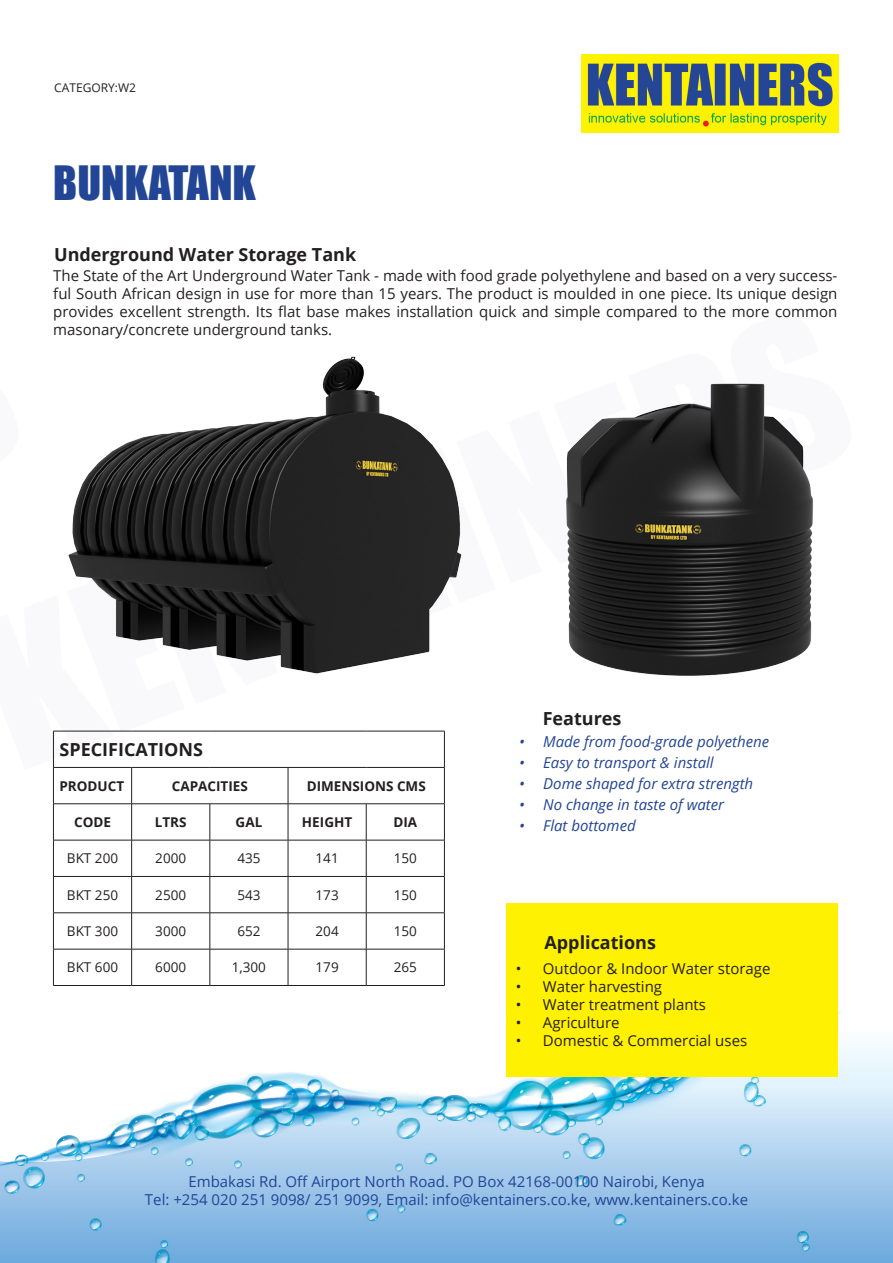
<style>
.page{position:relative;width:893px;height:1263px;background:#fff}
.page>*{position:absolute;margin:0;border:0;box-sizing:border-box;transform-origin:0 0}
.t1{font:43.5px "Impact";color:#224595}
.t2{font:700 18px "Open Sans";color:#231f20}
.paragraphs{font:15px/18px "Open Sans";color:#231f20;text-align:justify}
.t3{font:15px/18px "Open Sans";color:#224595;text-align:center}
.t4{font:italic 15px "Open Sans";color:#224595}
.t5{font:13.5px "Open Sans";color:#231f20}
.t6{font:700 13.5px "Open Sans";color:#231f20}
.t7{font:12px "Open Sans";color:#231f20}
</style>
<div class="page">
<img style="left:0;top:954px;width:893px;height:309px">
<div style="left:507px;top:903px;width:331px;height:174px;background:#fff101"></div>
<img style="left:581px;top:54px;width:258px;height:79px">
<hr style="left:53px;top:731px;width:79px;height:1px;background:#231f20">
<hr style="left:53px;top:731px;width:1px;height:36px;background:#231f20">
<hr style="left:132px;top:731px;width:78px;height:1px;background:#231f20">
<hr style="left:210px;top:731px;width:78px;height:1px;background:#231f20">
<hr style="left:288px;top:731px;width:78px;height:1px;background:#231f20">
<hr style="left:366px;top:731px;width:79px;height:1px;background:#231f20">
<hr style="left:444px;top:731px;width:1px;height:36px;background:#231f20">
<hr style="left:53px;top:767px;width:79px;height:1px;background:#231f20">
<hr style="left:53px;top:768px;width:1px;height:35px;background:#231f20">
<hr style="left:132px;top:767px;width:78px;height:1px;background:#231f20">
<hr style="left:131px;top:768px;width:1px;height:35px;background:#231f20">
<hr style="left:210px;top:767px;width:78px;height:1px;background:#231f20">
<hr style="left:288px;top:767px;width:78px;height:1px;background:#231f20">
<hr style="left:288px;top:768px;width:1px;height:35px;background:#231f20">
<hr style="left:366px;top:767px;width:79px;height:1px;background:#231f20">
<hr style="left:444px;top:768px;width:1px;height:35px;background:#231f20">
<hr style="left:53px;top:803px;width:79px;height:1px;background:#231f20">
<hr style="left:53px;top:804px;width:1px;height:36px;background:#231f20">
<hr style="left:132px;top:803px;width:78px;height:1px;background:#231f20">
<hr style="left:131px;top:804px;width:1px;height:36px;background:#231f20">
<hr style="left:210px;top:803px;width:78px;height:1px;background:#231f20">
<hr style="left:210px;top:804px;width:1px;height:36px;background:#231f20">
<hr style="left:288px;top:803px;width:78px;height:1px;background:#231f20">
<hr style="left:288px;top:804px;width:1px;height:36px;background:#231f20">
<hr style="left:366px;top:803px;width:79px;height:1px;background:#231f20">
<hr style="left:366px;top:804px;width:1px;height:36px;background:#231f20">
<hr style="left:444px;top:804px;width:1px;height:36px;background:#231f20">
<hr style="left:53px;top:840px;width:79px;height:1px;background:#231f20">
<hr style="left:53px;top:840px;width:1px;height:36px;background:#231f20">
<hr style="left:132px;top:840px;width:78px;height:1px;background:#231f20">
<hr style="left:131px;top:840px;width:1px;height:36px;background:#231f20">
<hr style="left:210px;top:840px;width:78px;height:1px;background:#231f20">
<hr style="left:210px;top:840px;width:1px;height:36px;background:#231f20">
<hr style="left:288px;top:840px;width:78px;height:1px;background:#231f20">
<hr style="left:288px;top:840px;width:1px;height:36px;background:#231f20">
<hr style="left:366px;top:840px;width:79px;height:1px;background:#231f20">
<hr style="left:366px;top:840px;width:1px;height:36px;background:#231f20">
<hr style="left:444px;top:840px;width:1px;height:36px;background:#231f20">
<hr style="left:53px;top:876px;width:79px;height:1px;background:#231f20">
<hr style="left:53px;top:877px;width:1px;height:35px;background:#231f20">
<hr style="left:132px;top:876px;width:78px;height:1px;background:#231f20">
<hr style="left:131px;top:877px;width:1px;height:35px;background:#231f20">
<hr style="left:210px;top:876px;width:78px;height:1px;background:#231f20">
<hr style="left:210px;top:877px;width:1px;height:35px;background:#231f20">
<hr style="left:288px;top:876px;width:78px;height:1px;background:#231f20">
<hr style="left:288px;top:877px;width:1px;height:35px;background:#231f20">
<hr style="left:366px;top:876px;width:79px;height:1px;background:#231f20">
<hr style="left:366px;top:877px;width:1px;height:35px;background:#231f20">
<hr style="left:444px;top:877px;width:1px;height:35px;background:#231f20">
<hr style="left:53px;top:912px;width:79px;height:1px;background:#231f20">
<hr style="left:53px;top:913px;width:1px;height:36px;background:#231f20">
<hr style="left:132px;top:912px;width:78px;height:1px;background:#231f20">
<hr style="left:131px;top:913px;width:1px;height:36px;background:#231f20">
<hr style="left:210px;top:912px;width:78px;height:1px;background:#231f20">
<hr style="left:210px;top:913px;width:1px;height:36px;background:#231f20">
<hr style="left:288px;top:912px;width:78px;height:1px;background:#231f20">
<hr style="left:288px;top:913px;width:1px;height:36px;background:#231f20">
<hr style="left:366px;top:912px;width:79px;height:1px;background:#231f20">
<hr style="left:366px;top:913px;width:1px;height:36px;background:#231f20">
<hr style="left:444px;top:913px;width:1px;height:36px;background:#231f20">
<hr style="left:53px;top:949px;width:79px;height:1px;background:#231f20">
<hr style="left:53px;top:949px;width:1px;height:36px;background:#231f20">
<hr style="left:132px;top:949px;width:78px;height:1px;background:#231f20">
<hr style="left:131px;top:949px;width:1px;height:36px;background:#231f20">
<hr style="left:210px;top:949px;width:78px;height:1px;background:#231f20">
<hr style="left:210px;top:949px;width:1px;height:36px;background:#231f20">
<hr style="left:288px;top:949px;width:78px;height:1px;background:#231f20">
<hr style="left:288px;top:949px;width:1px;height:36px;background:#231f20">
<hr style="left:366px;top:949px;width:79px;height:1px;background:#231f20">
<hr style="left:366px;top:949px;width:1px;height:36px;background:#231f20">
<hr style="left:444px;top:949px;width:1px;height:36px;background:#231f20">
<hr style="left:53px;top:985px;width:79px;height:1px;background:#231f20">
<hr style="left:132px;top:985px;width:78px;height:1px;background:#231f20">
<hr style="left:210px;top:985px;width:78px;height:1px;background:#231f20">
<hr style="left:288px;top:985px;width:78px;height:1px;background:#231f20">
<hr style="left:366px;top:985px;width:79px;height:1px;background:#231f20">
<img style="left:566px;top:383px;width:247px;height:293px">
<img style="left:68px;top:356px;width:394px;height:318px">
<p class="t7" style="left:54px;top:80px;width:83px">CATEGORY:W2</p>
<p class="t1" style="left:53px;top:149px;width:204px">BUNKATANK</p>
<p class="t2" style="left:54px;top:242px;width:304px">Underground Water Storage Tank</p>
<p class="paragraphs" style="left:53px;top:266px;width:786px">The State of the Art Underground Water Tank - made with food grade polyethylene and based on a very success&shy;ful South African design in use for more than 15 years. The product is moulded in one piece. Its unique design provides excellent strength. Its flat base makes installation quick and simple compared to the more common masonary/concrete underground tanks.</p>
<p class="t2" style="left:543px;top:705px;width:80px">Features</p>
<p class="t4" style="left:519px;top:731px;width:251px">• Made from food-grade polyethene</p>
<p class="t4" style="left:519px;top:752px;width:196px">• Easy to transport &amp; install</p>
<p class="t4" style="left:519px;top:773px;width:235px">• Dome shaped for extra strength</p>
<p class="t4" style="left:519px;top:794px;width:206px">• No change in taste of water</p>
<p class="t4" style="left:519px;top:815px;width:118px">• Flat bottomed</p>
<p class="t2" style="left:59px;top:737px;width:145px">SPECIFICATIONS</p>
<p class="t6" style="left:59px;top:776px;width:66px">PRODUCT</p>
<p class="t6" style="left:172px;top:776px;width:78px">CAPACITIES</p>
<p class="t6" style="left:307px;top:776px;width:121px">DIMENSIONS CMS</p>
<p class="t6" style="left:74px;top:813px;width:38px">CODE</p>
<p class="t6" style="left:155px;top:813px;width:33px">LTRS</p>
<p class="t6" style="left:236px;top:813px;width:28px">GAL</p>
<p class="t6" style="left:302px;top:813px;width:52px">HEIGHT</p>
<p class="t6" style="left:393px;top:813px;width:25px">DIA</p>
<p class="t5" style="left:67px;top:849px;width:53px">BKT 200</p>
<p class="t5" style="left:155px;top:849px;width:32px">2000</p>
<p class="t5" style="left:237px;top:849px;width:25px">435</p>
<p class="t5" style="left:316px;top:849px;width:25px">141</p>
<p class="t5" style="left:394px;top:849px;width:25px">150</p>
<p class="t5" style="left:67px;top:886px;width:53px">BKT 250</p>
<p class="t5" style="left:155px;top:886px;width:32px">2500</p>
<p class="t5" style="left:237px;top:886px;width:25px">543</p>
<p class="t5" style="left:316px;top:886px;width:25px">173</p>
<p class="t5" style="left:394px;top:886px;width:25px">150</p>
<p class="t5" style="left:67px;top:922px;width:53px">BKT 300</p>
<p class="t5" style="left:155px;top:922px;width:32px">3000</p>
<p class="t5" style="left:237px;top:922px;width:25px">652</p>
<p class="t5" style="left:316px;top:922px;width:25px">204</p>
<p class="t5" style="left:394px;top:922px;width:25px">150</p>
<p class="t5" style="left:67px;top:958px;width:53px">BKT 600</p>
<p class="t5" style="left:155px;top:958px;width:32px">6000</p>
<p class="t5" style="left:232px;top:958px;width:36px">1,300</p>
<p class="t5" style="left:316px;top:958px;width:25px">179</p>
<p class="t5" style="left:394px;top:958px;width:25px">265</p>
<p class="paragraphs" style="left:516px;top:959px;width:256px">• Outdoor &amp; Indoor Water storage</p>
<p class="paragraphs" style="left:516px;top:977px;width:148px">• Water harvesting</p>
<p class="paragraphs" style="left:516px;top:995px;width:192px">• Water treatment plants</p>
<p class="paragraphs" style="left:516px;top:1013px;width:105px">• Agriculture</p>
<p class="paragraphs" style="left:516px;top:1031px;width:233px">• Domestic &amp; Commercial uses</p>
<p class="t2" style="left:544px;top:929px;width:113px">Applications</p>
<p class="t3" style="left:145px;top:1172px;width:605px">Embakasi Rd. Off Airport North Road. PO Box 42168-00100 Nairobi, Kenya<br>Tel: +254 020 251 9098/ 251 9099, Email: info@kentainers.co.ke, www.kentainers.co.ke</p>
</div>
